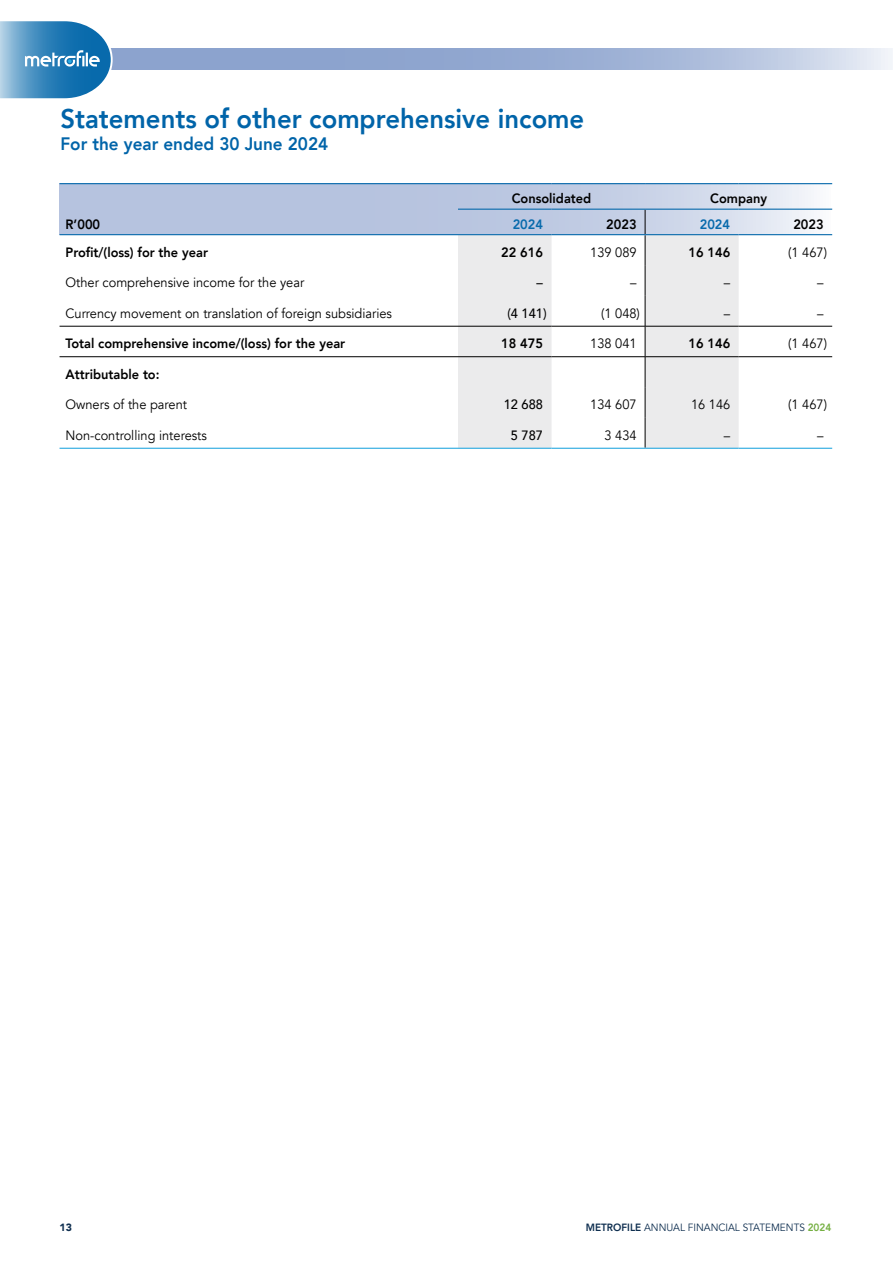
<style>
.page{position:relative;width:893px;height:1263px;background:#fff}
.page>*{position:absolute;margin:0;border:0;box-sizing:border-box;transform-origin:0 0}
.t1{font:800 27px "Avenir";color:#0064a9;scale:.95 1}
.t2{font:800 18px "Avenir";color:#0064a9;scale:.95 1}
.t3{font:13.5px "Avenir";color:#000;scale:.95 1}
.t4{font:800 13.5px "Avenir";color:#000;scale:.95 1}
.t5{font:500 13.5px "Avenir";color:#000;scale:.95 1}
.t6{font:800 13.5px "Avenir";color:#086aac;scale:.95 1}
.t7{font:10.5px "Avenir";color:#0e2e4f;scale:.95 1}
.t8{font:900 10.5px "Avenir";color:#0e2e4f}
.s1{font-weight:800}
.s2{font-weight:800;color:#76b043}
</style>
<div class="page">
<svg style="left:113px;top:48px;width:780px;height:22px;background:#a0b3d6"></svg>
<svg style="left:0;top:21px;width:113px;height:78px;background:#5e9dc8"></svg>
<svg style="left:60px;top:184px;width:771px;height:50px;background:#c0cbe3"></svg>
<svg style="left:458px;top:235px;width:281px;height:213px;fill:#ebebec"></svg>
<svg style="left:645px;top:210px;width:1px;height:24px"></svg>
<hr style="left:645px;top:235px;width:1px;height:30px;background:#000">
<hr style="left:645px;top:265px;width:1px;height:31px;background:#000">
<hr style="left:645px;top:296px;width:1px;height:30px;background:#000">
<hr style="left:645px;top:326px;width:1px;height:30px;background:#000">
<hr style="left:645px;top:357px;width:1px;height:30px;background:#000">
<hr style="left:645px;top:387px;width:1px;height:31px;background:#000">
<hr style="left:645px;top:418px;width:1px;height:30px;background:#000">
<hr style="left:60px;top:326px;width:398px;height:1px;background:#000">
<hr style="left:458px;top:326px;width:94px;height:1px;background:#000">
<hr style="left:552px;top:326px;width:93px;height:1px;background:#000">
<hr style="left:645px;top:326px;width:94px;height:1px;background:#000">
<hr style="left:739px;top:326px;width:93px;height:1px;background:#000">
<hr style="left:60px;top:448px;width:398px;height:1px;background:#2aa9e0">
<hr style="left:458px;top:448px;width:94px;height:1px;background:#2aa9e0">
<hr style="left:552px;top:448px;width:93px;height:1px;background:#2aa9e0">
<hr style="left:645px;top:448px;width:94px;height:1px;background:#2aa9e0">
<hr style="left:739px;top:448px;width:93px;height:1px;background:#2aa9e0">
<hr style="left:60px;top:234px;width:398px;height:1px;background:#086aac">
<hr style="left:458px;top:234px;width:94px;height:1px;background:#086aac">
<hr style="left:552px;top:234px;width:93px;height:1px;background:#086aac">
<hr style="left:645px;top:234px;width:94px;height:1px;background:#086aac">
<hr style="left:739px;top:234px;width:93px;height:1px;background:#086aac">
<hr style="left:60px;top:356px;width:398px;height:1px;background:#000">
<hr style="left:458px;top:356px;width:94px;height:1px;background:#000">
<hr style="left:552px;top:356px;width:93px;height:1px;background:#000">
<hr style="left:645px;top:356px;width:94px;height:1px;background:#000">
<hr style="left:739px;top:356px;width:93px;height:1px;background:#000">
<hr style="left:60px;top:183px;width:398px;height:1px;background:#086aac">
<hr style="left:458px;top:183px;width:94px;height:1px;background:#086aac">
<hr style="left:552px;top:183px;width:93px;height:1px;background:#086aac">
<hr style="left:645px;top:183px;width:94px;height:1px;background:#086aac">
<hr style="left:739px;top:183px;width:93px;height:1px;background:#086aac">
<hr style="left:458px;top:209px;width:94px;height:1px;background:#086aac">
<hr style="left:552px;top:209px;width:93px;height:1px;background:#086aac">
<hr style="left:645px;top:209px;width:94px;height:1px;background:#086aac">
<hr style="left:739px;top:209px;width:93px;height:1px;background:#086aac">
<h1 class="t1" style="left:60px;top:97px;width:553px">Statements of other comprehensive income</h1>
<h2 class="t2" style="left:60px;top:130px;width:283px">For the year ended 30 June 2024</h2>
<p class="t4" style="left:66px;top:213px;width:38px">R’000</p>
<p class="t4" style="left:512px;top:188px;width:85px">Consolidated</p>
<p class="t4" style="left:710px;top:188px;width:61px">Company</p>
<p class="t6" style="left:513px;top:213px;width:33px">2024</p>
<p class="t4" style="left:606px;top:213px;width:33px">2023</p>
<p class="t6" style="left:700px;top:213px;width:33px">2024</p>
<p class="t4" style="left:793px;top:213px;width:33px">2023</p>
<p class="t4" style="left:66px;top:241px;width:151px">Profit/(loss) for the year</p>
<p class="t4" style="left:501px;top:241px;width:45px">22 616</p>
<p class="t3" style="left:590px;top:244px;width:50px">139 089</p>
<p class="t4" style="left:689px;top:241px;width:45px">16 146</p>
<p class="t3" style="left:788px;top:244px;width:42px">(1 467)</p>
<p class="t3" style="left:66px;top:274px;width:253px">Other comprehensive income for the year</p>
<p class="t5" style="left:537px;top:271px;width:8px">–</p>
<p class="t3" style="left:630px;top:274px;width:8px">–</p>
<p class="t3" style="left:724px;top:274px;width:8px">–</p>
<p class="t3" style="left:817px;top:274px;width:8px">–</p>
<p class="t3" style="left:66px;top:305px;width:345px">Currency movement on translation of foreign subsidiaries</p>
<p class="t5" style="left:507px;top:301px;width:43px">(4 141)</p>
<p class="t3" style="left:601px;top:305px;width:42px">(1 048)</p>
<p class="t3" style="left:724px;top:305px;width:8px">–</p>
<p class="t3" style="left:817px;top:305px;width:8px">–</p>
<p class="t4" style="left:66px;top:333px;width:296px">Total comprehensive income/(loss) for the year</p>
<p class="t4" style="left:501px;top:333px;width:45px">18 475</p>
<p class="t3" style="left:590px;top:335px;width:50px">138 041</p>
<p class="t4" style="left:689px;top:333px;width:45px">16 146</p>
<p class="t3" style="left:788px;top:335px;width:42px">(1 467)</p>
<p class="t4" style="left:66px;top:363px;width:101px">Attributable to:</p>
<p class="t3" style="left:66px;top:397px;width:129px">Owners of the parent</p>
<p class="t5" style="left:504px;top:393px;width:43px">12 688</p>
<p class="t3" style="left:590px;top:397px;width:50px">134 607</p>
<p class="t3" style="left:691px;top:397px;width:43px">16 146</p>
<p class="t3" style="left:788px;top:397px;width:42px">(1 467)</p>
<p class="t3" style="left:66px;top:427px;width:150px">Non-controlling interests</p>
<p class="t5" style="left:511px;top:423px;width:35px">5 787</p>
<p class="t3" style="left:604px;top:427px;width:35px">3 434</p>
<p class="t3" style="left:724px;top:427px;width:8px">–</p>
<p class="t3" style="left:817px;top:427px;width:8px">–</p>
<p class="t8" style="left:60px;top:1218px;width:14px">13</p>
<p class="t7" style="left:586px;top:1221px;width:260px"><span class="s1">METROFILE</span> ANNUAL FINANCIAL STATEMENTS <span class="s2">2024</span></p>
</div>
